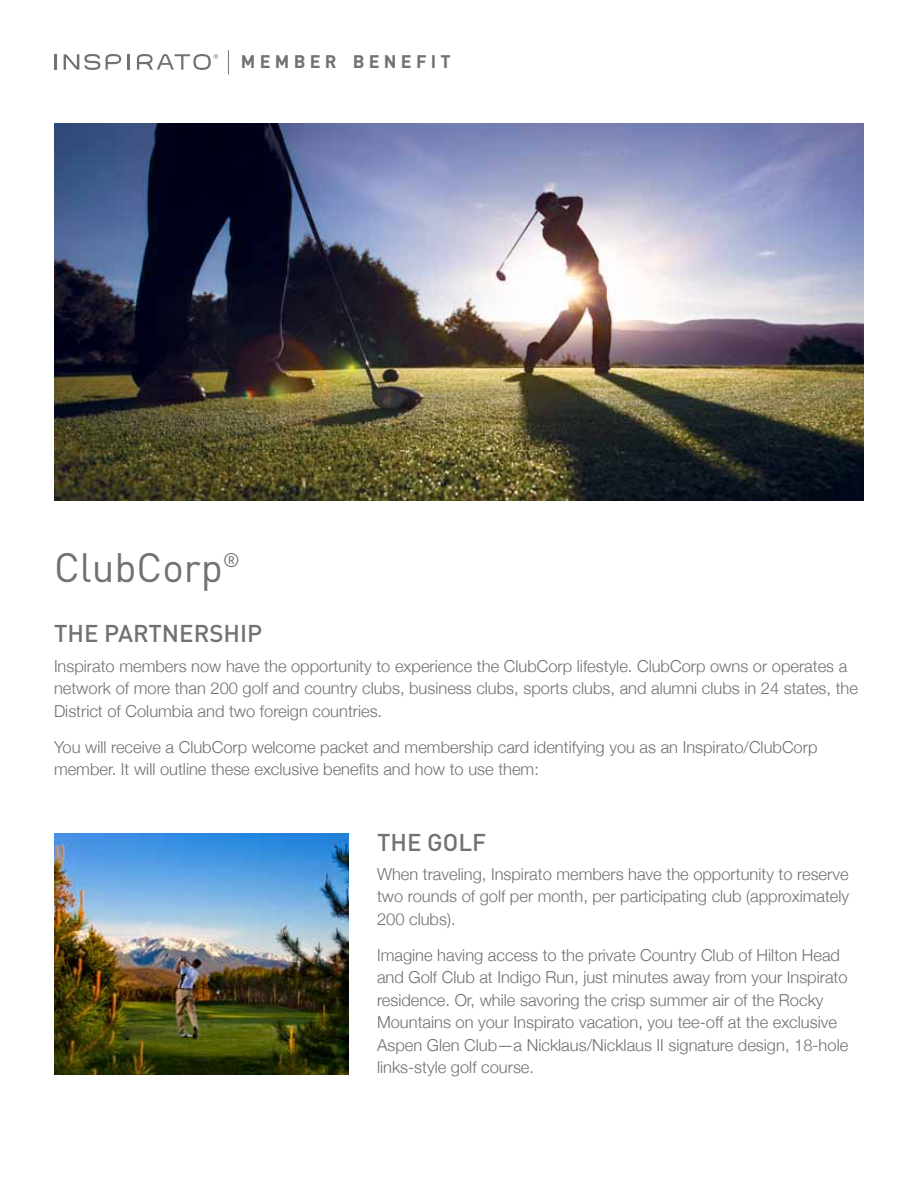
<style>
.page{position:relative;width:918px;height:1188px;background:#fff}
.page>*{position:absolute;margin:0;border:0;box-sizing:border-box;transform-origin:0 0}
.t1{font:40.5px "DINOT";color:#717073}
.t2{font:500 24px "DINOT";color:#717073}
.t3{font:700 18px "DINOT";letter-spacing:.235em;color:#717073}
.t4{font:300 16.5px/22.5px "Helvetica Neue";color:#717073}
</style>
<div class="page">
<svg style="left:106px;top:54px;width:15px;height:16px"></svg>
<svg style="left:128px;top:54px;width:2px;height:16px"></svg>
<svg style="left:54px;top:54px;width:2px;height:16px"></svg>
<svg style="left:64px;top:54px;width:36px;height:16px"></svg>
<svg style="left:137px;top:54px;width:81px;height:16px"></svg>
<svg style="left:228px;top:50px;width:1px;height:24px"></svg>
<img style="left:54px;top:123px;width:810px;height:377px">
<img style="left:54px;top:834px;width:295px;height:241px">
<p class="t3" style="left:241px;top:50px;width:211px">MEM BER B ENEFIT</p>
<h1 class="t1" style="left:54px;top:542px;width:188px">ClubCorp<sup>®</sup></h1>
<h2 class="t2" style="left:54px;top:618px;width:210px">THE PARTNERSHIP</h2>
<p class="t4" style="left:54px;top:654px;width:806px">Inspirato members now have the opportunity to experience the ClubCorp lifestyle. ClubCorp owns or operates a network of more than 200 golf and country clubs, business clubs, sports clubs, and alumni clubs in 24 states, the<br>District of Columbia and two foreign countries.</p>
<p class="t4" style="left:54px;top:735px;width:765px">You will receive a ClubCorp welcome packet and membership card identifying you as an Inspirato/ClubCorp member. It will outline these exclusive benefits and how to use them:</p>
<h2 class="t2" style="left:377px;top:827px;width:111px">THE GOLF</h2>
<p class="t4" style="left:377px;top:862px;width:474px;text-align:justify">When traveling, Inspirato members have the opportunity to reserve two rounds of golf per month, per participating club (approximately 200 clubs).</p>
<p class="t4" style="left:377px;top:943px;width:473px">Imagine having access to the private Country Club of Hilton Head and Golf Club at Indigo Run, just minutes away from your Inspirato residence. Or, while savoring the crisp summer air of the Rocky Mountains on your Inspirato vacation, you tee-off at the exclusive Aspen Glen Club—a Nicklaus/Nicklaus II signature design, 18-hole links-style golf course.</p>
</div>
